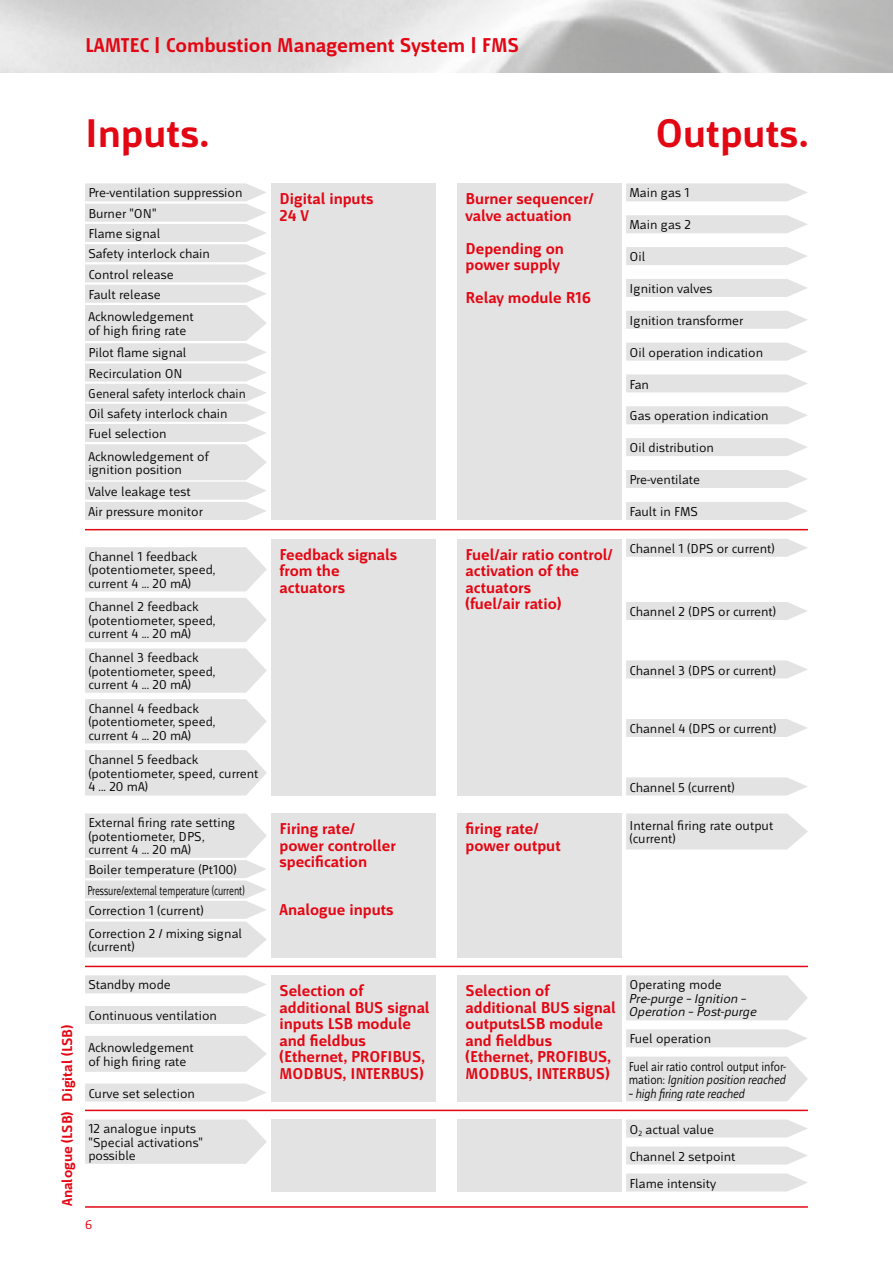
<style>
.page{position:relative;width:893px;height:1263px;background:#fff}
.page>*{position:absolute;margin:0;border:0;box-sizing:border-box;transform-origin:0 0}
.t1{font:700 42px "Mr Jones";color:#e30613}
.t2{font:700 21px "Mr Jones";color:#e30613}
.t3{font:700 16.5px/16.5px "Mr Jones";color:#e30613}
.t4{font:700 15px "Mr Jones";color:#e30613}
.t5{font:13.5px/13.5px "Mr Jones";color:#000}
.t6{font:13.5px/13.5px "Mr Jones";color:#000;scale:.85 1}
.t7{font:italic 13.5px/13.5px "Mr Jones";color:#000}
.t8{font:13.5px "Mr Jones";color:#000;scale:.71 1}
.t9{font:italic 13.5px "Mr Jones";color:#000;scale:.85 1}
.t10{font:13.5px "Mr Jones";color:#e30613}
.s1{font-style:italic}
</style>
<div class="page">
<hr style="left:85px;top:1206px;width:723px;height:2px;background:#e30613">
<div style="left:271px;top:183px;width:165px;height:337px;background:#e3e3e3"></div>
<div style="left:457px;top:183px;width:165px;height:337px;background:#e3e3e3"></div>
<div style="left:457px;top:539px;width:165px;height:256px;background:#e3e3e3"></div>
<div style="left:271px;top:539px;width:165px;height:256px;background:#e3e3e3"></div>
<div style="left:271px;top:813px;width:165px;height:144px;background:#e3e3e3"></div>
<div style="left:271px;top:975px;width:165px;height:126px;background:#e3e3e3"></div>
<div style="left:457px;top:975px;width:165px;height:126px;background:#e3e3e3"></div>
<div style="left:271px;top:1119px;width:165px;height:72px;background:#e3e3e3"></div>
<div style="left:457px;top:1119px;width:165px;height:72px;background:#e3e3e3"></div>
<div style="left:457px;top:813px;width:165px;height:144px;background:#e3e3e3"></div>
<svg style="left:626px;top:183px;width:182px;height:18px;background:#e5e5e5"></svg>
<div style="left:626px;top:215px;width:182px;height:18px;background:#e3e3e3"></div>
<div style="left:626px;top:247px;width:181px;height:18px;background:#e3e3e3"></div>
<div style="left:626px;top:279px;width:181px;height:18px;background:#e3e3e3"></div>
<div style="left:626px;top:311px;width:181px;height:18px;background:#e3e3e3"></div>
<svg style="left:626px;top:343px;width:182px;height:18px;background:#e5e5e5"></svg>
<svg style="left:626px;top:374px;width:182px;height:18px;background:#e5e5e5"></svg>
<div style="left:626px;top:406px;width:182px;height:18px;background:#e3e3e3"></div>
<div style="left:626px;top:438px;width:181px;height:18px;background:#e3e3e3"></div>
<div style="left:626px;top:470px;width:181px;height:18px;background:#e3e3e3"></div>
<div style="left:626px;top:502px;width:181px;height:18px;background:#e3e3e3"></div>
<div style="left:626px;top:539px;width:181px;height:18px;background:#e3e3e3"></div>
<div style="left:85px;top:547px;width:182px;height:44px;background:#e3e3e3"></div>
<div style="left:85px;top:598px;width:182px;height:44px;background:#e3e3e3"></div>
<svg style="left:85px;top:648px;width:182px;height:45px;background:#e4e4e4"></svg>
<svg style="left:85px;top:975px;width:181px;height:18px;background:#e4e4e4"></svg>
<svg style="left:626px;top:975px;width:182px;height:45px;background:#e4e4e4"></svg>
<svg style="left:85px;top:1119px;width:182px;height:45px;background:#e4e4e4"></svg>
<div style="left:85px;top:1006px;width:181px;height:18px;background:#e3e3e3"></div>
<svg style="left:626px;top:1029px;width:182px;height:18px;background:#e5e5e5"></svg>
<svg style="left:626px;top:1119px;width:182px;height:18px;background:#e5e5e5"></svg>
<svg style="left:626px;top:1146px;width:182px;height:18px;background:#e5e5e5"></svg>
<svg style="left:626px;top:1173px;width:182px;height:18px;background:#e5e5e5"></svg>
<div style="left:85px;top:1036px;width:182px;height:36px;background:#e3e3e3"></div>
<svg style="left:85px;top:1083px;width:181px;height:18px;background:#e5e5e5"></svg>
<svg style="left:626px;top:1056px;width:182px;height:45px;background:#e4e4e4"></svg>
<div style="left:85px;top:699px;width:182px;height:44px;background:#e3e3e3"></div>
<div style="left:85px;top:750px;width:182px;height:45px;background:#e3e3e3"></div>
<svg style="left:626px;top:813px;width:182px;height:36px;background:#e4e4e4"></svg>
<div style="left:626px;top:602px;width:181px;height:18px;background:#e3e3e3"></div>
<svg style="left:626px;top:660px;width:182px;height:18px;background:#e5e5e5"></svg>
<div style="left:626px;top:719px;width:181px;height:18px;background:#e3e3e3"></div>
<svg style="left:626px;top:777px;width:182px;height:18px;background:#e5e5e5"></svg>
<svg style="left:85px;top:183px;width:182px;height:337px"></svg>
<hr style="left:85px;top:529px;width:723px;height:1px;background:#e30613">
<hr style="left:85px;top:966px;width:723px;height:1px;background:#e30613">
<hr style="left:85px;top:1110px;width:723px;height:1px;background:#e30613">
<svg style="left:85px;top:813px;width:182px;height:144px;background:#e6e6e6"></svg>
<h2 class="t2" style="left:85px;top:33px;width:436px">LAMTEC | Combustion Management System | FMS</h2>
<h1 class="t1" style="left:85px;top:111px;width:125px">Inputs.</h1>
<h1 class="t1" style="left:655px;top:111px;width:154px">Outputs.</h1>
<p class="t5" style="left:88px;top:186px;width:156px">Pre-ventilation suppression</p>
<p class="t5" style="left:629px;top:186px;width:62px">Main gas 1</p>
<p class="t5" style="left:629px;top:218px;width:63px">Main gas 2</p>
<p class="t5" style="left:629px;top:250px;width:17px">Oil</p>
<p class="t5" style="left:629px;top:282px;width:84px">Ignition valves</p>
<p class="t5" style="left:629px;top:314px;width:115px">Ignition transformer</p>
<p class="t5" style="left:629px;top:346px;width:135px">Oil operation indication</p>
<p class="t5" style="left:629px;top:377px;width:21px">Fan</p>
<p class="t5" style="left:629px;top:409px;width:141px">Gas operation indication</p>
<p class="t5" style="left:629px;top:441px;width:86px">Oil distribution</p>
<p class="t5" style="left:629px;top:473px;width:72px">Pre-ventilate</p>
<p class="t5" style="left:629px;top:505px;width:70px">Fault in FMS</p>
<p class="t5" style="left:629px;top:542px;width:147px">Channel 1 (DPS or current)</p>
<p class="t5" style="left:88px;top:550px;width:129px">Channel 1 feedback (potentiometer, speed, current 4 ... 20 mA)</p>
<p class="t3" style="left:280px;top:191px;width:95px">Digital inputs<br>24 V</p>
<p class="t3" style="left:466px;top:191px;width:130px">Burner sequencer/ valve actuation</p>
<p class="t3" style="left:466px;top:240px;width:100px">Depending on power supply</p>
<p class="t3" style="left:466px;top:290px;width:127px">Relay module R16</p>
<p class="t5" style="left:88px;top:207px;width:70px">Burner "ON"</p>
<p class="t5" style="left:88px;top:227px;width:73px">Flame signal</p>
<p class="t5" style="left:88px;top:244px;width:123px;line-height:20.2px">Safety interlock chain<br>Control release<br>Fault release</p>
<p class="t5" style="left:88px;top:310px;width:107px">Acknowledgement of high firing rate</p>
<p class="t5" style="left:88px;top:343px;width:159px;line-height:20.2px">Pilot flame signal<br>Recirculation ON<br>General safety interlock chain<br>Oil safety interlock chain<br>Fuel selection</p>
<p class="t5" style="left:88px;top:449px;width:122px">Acknowledgement of ignition position</p>
<p class="t5" style="left:88px;top:481px;width:116px;line-height:20.2px">Valve leakage test<br>Air pressure monitor</p>
<p class="t3" style="left:280px;top:546px;width:119px">Feedback signals from the actuators</p>
<p class="t3" style="left:466px;top:546px;width:149px">Fuel/air ratio control/ activation of the actuators<br>(fuel/air ratio)</p>
<p class="t5" style="left:88px;top:600px;width:129px">Channel 2 feedback (potentiometer, speed, current 4 ... 20 mA)</p>
<p class="t5" style="left:629px;top:605px;width:148px">Channel 2 (DPS or current)</p>
<p class="t5" style="left:88px;top:651px;width:129px">Channel 3 feedback (potentiometer, speed, current 4 ... 20 mA)</p>
<p class="t5" style="left:88px;top:702px;width:129px">Channel 4 feedback (potentiometer, speed, current 4 ... 20 mA)</p>
<p class="t5" style="left:88px;top:753px;width:172px">Channel 5 feedback (potentiometer, speed, current<br>4 ... 20 mA)</p>
<p class="t5" style="left:88px;top:816px;width:149px">External firing rate setting (potentiometer, DPS, current 4 ... 20 mA)</p>
<p class="t5" style="left:88px;top:863px;width:150px">Boiler temperature (Pt100)</p>
<p class="t8" style="left:87px;top:883px;width:223px">Pressure/external temperature (current)</p>
<p class="t5" style="left:88px;top:904px;width:117px">Correction 1 (current)</p>
<p class="t5" style="left:88px;top:927px;width:155px">Correction 2 / mixing signal (current)</p>
<p class="t3" style="left:280px;top:821px;width:118px">Firing rate/ power controller specification</p>
<p class="t3" style="left:280px;top:901px;width:115px">Analogue inputs</p>
<p class="t3" style="left:466px;top:821px;width:97px">firing rate/ power output</p>
<p class="t5" style="left:629px;top:663px;width:148px">Channel 3 (DPS or current)</p>
<p class="t5" style="left:629px;top:722px;width:149px">Channel 4 (DPS or current)</p>
<p class="t5" style="left:629px;top:780px;width:107px">Channel 5 (current)</p>
<p class="t5" style="left:629px;top:819px;width:145px">Internal firing rate output (current)</p>
<p class="t4" style="left:59px;top:1101px;width:78px;rotate:-90deg">Digital (LSB)</p>
<p class="t4" style="left:59px;top:1206px;width:96px;rotate:-90deg">Analogue (LSB)</p>
<p class="t5" style="left:88px;top:978px;width:84px">Standby mode</p>
<p class="t5" style="left:629px;top:978px;width:94px">Operating mode</p>
<p class="t7" style="left:629px;top:992px;width:129px">Pre-purge – Ignition –<br>Operation – Post-purge</p>
<p class="t3" style="left:280px;top:983px;width:152px">Selection of additional BUS signal inputs LSB module and fieldbus (Ethernet, PROFIBUS,<br>MODBUS, INTERBUS)</p>
<p class="t3" style="left:466px;top:983px;width:152px">Selection of additional BUS signal outputsLSB module and fieldbus (Ethernet, PROFIBUS,<br>MODBUS, INTERBUS)</p>
<p class="t5" style="left:88px;top:1009px;width:130px">Continuous ventilation</p>
<p class="t5" style="left:629px;top:1032px;width:83px">Fuel operation</p>
<p class="t5" style="left:88px;top:1041px;width:107px">Acknowledgement of high firing rate</p>
<p class="t5" style="left:88px;top:1086px;width:108px">Curve set selection</p>
<p class="t6" style="left:629px;top:1059px;width:186px">Fuel air ratio control output infor&shy;mation: <span class="s1">Ignition position reached</span></p>
<p class="t9" style="left:629px;top:1086px;width:138px">– high firing rate reached</p>
<p class="t5" style="left:88px;top:1122px;width:116px">12 analogue inputs "Special activations" possible</p>
<p class="t10" style="left:85px;top:1217px;width:9px">6</p>
<p class="t5" style="left:629px;top:1116px;width:108px;line-height:27px">O<sub>2</sub> actual value<br>Channel 2 setpoint<br>Flame intensity</p>
</div>
